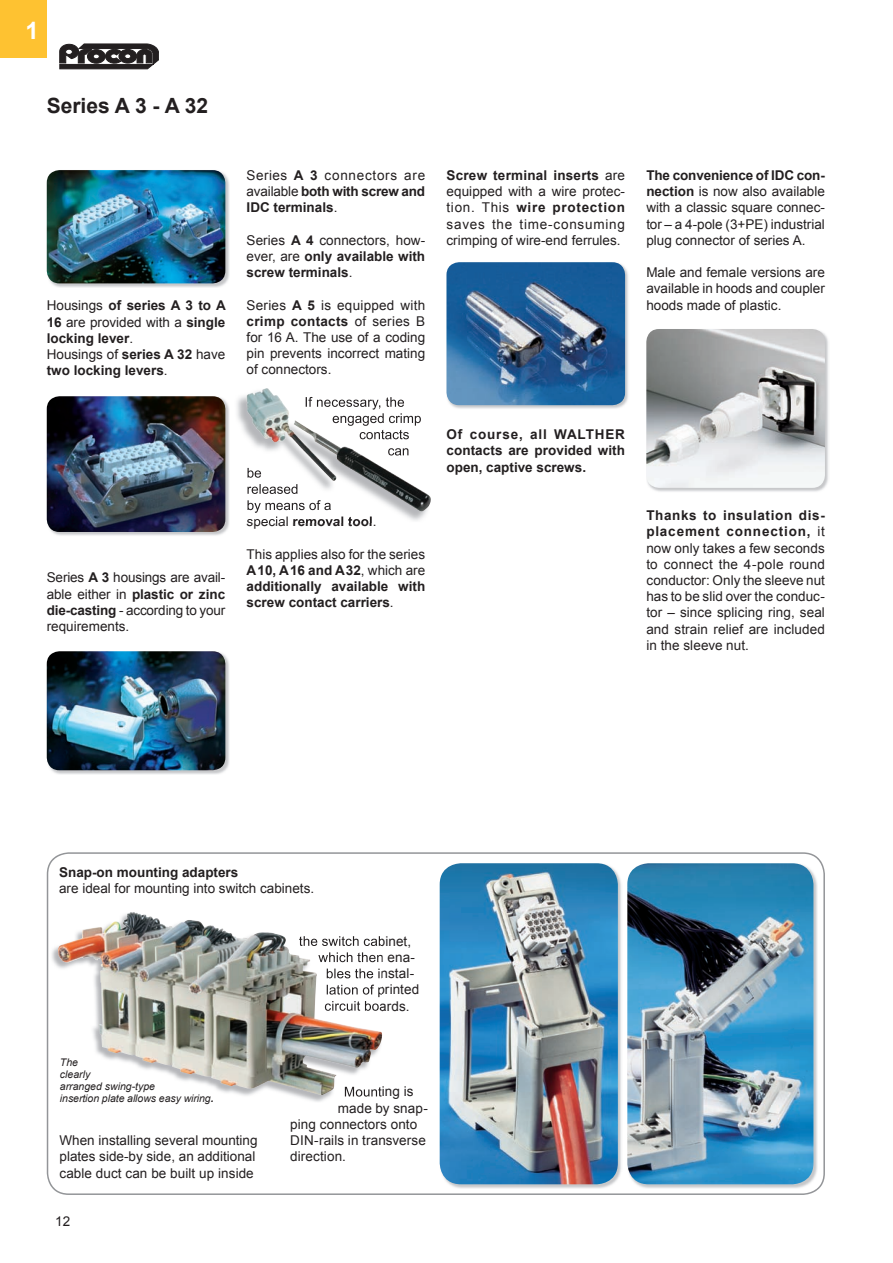
<style>
.page{position:relative;width:893px;height:1263px;background:#fff}
.page>*{position:absolute;margin:0;border:0;box-sizing:border-box;transform-origin:0 0}
.t1{font:700 24px "Arial";color:#fff}
.t2{font:700 21px "Arial";color:#231f20}
.t3{font:13.5px/16.2px "Arial";color:#231f20;text-align:justify}
.t4{font:700 13.5px/16.2px "Arial";color:#231f20;text-align:justify}
.t5{font:italic 10.5px/12px "Arial";letter-spacing:-.005em;color:#231f20}
.s1{font-weight:400}
.s2{font-weight:700}
</style>
<div class="page">
<svg style="left:60px;top:44px;width:99px;height:25px;background:#4b4849"></svg>
<div style="left:0;top:0;width:47px;height:57px;background:#fec231"></div>
<img style="left:51px;top:656px;width:178px;height:118px">
<img style="left:47px;top:651px;width:178px;height:119px">
<img style="left:52px;top:400px;width:177px;height:136px">
<img style="left:47px;top:396px;width:178px;height:136px">
<img style="left:51px;top:175px;width:179px;height:113px">
<img style="left:47px;top:170px;width:178px;height:113px">
<svg style="left:47px;top:852px;width:778px;height:343px"></svg>
<img style="left:627px;top:863px;width:191px;height:326px">
<img style="left:627px;top:863px;width:186px;height:321px">
<img style="left:439px;top:863px;width:183px;height:326px">
<img style="left:440px;top:863px;width:178px;height:321px">
<img style="left:50px;top:911px;width:332px;height:192px">
<img style="left:299px;top:936px;width:83px;height:12px">
<img style="left:318px;top:952px;width:64px;height:10px">
<img style="left:327px;top:968px;width:55px;height:10px">
<img style="left:327px;top:985px;width:55px;height:12px">
<img style="left:325px;top:1001px;width:57px;height:10px">
<img style="left:345px;top:1087px;width:37px;height:12px">
<img style="left:58px;top:912px;width:193px;height:177px">
<img style="left:237px;top:388px;width:193px;height:133px">
<img style="left:301px;top:397px;width:104px;height:13px">
<img style="left:325px;top:413px;width:98px;height:13px">
<img style="left:360px;top:430px;width:49px;height:9px">
<img style="left:388px;top:448px;width:21px;height:7px">
<img style="left:247px;top:468px;width:15px;height:10px">
<img style="left:247px;top:484px;width:50px;height:10px">
<img style="left:247px;top:500px;width:92px;height:13px">
<img style="left:247px;top:516px;width:42px;height:6px">
<img style="left:293px;top:516px;width:79px;height:6px">
<img style="left:247px;top:388px;width:19px;height:46px">
<img style="left:451px;top:268px;width:177px;height:141px">
<img style="left:446px;top:262px;width:179px;height:143px">
<img style="left:651px;top:335px;width:178px;height:157px">
<img style="left:646px;top:329px;width:179px;height:159px">
<h1 class="t1" style="left:25px;top:17px;width:15px">1</h1>
<h2 class="t2" style="left:47px;top:94px;width:163px">Series A 3 - A 32</h2>
<p class="t4" style="left:47px;top:297px;width:181px;text-align:left"><span class="s1">Housings</span> of series A 3 to A<br>16 <span class="s1">are provided with a</span> single locking lever<span class="s1">.<br>Housings of</span> series A 32 <span class="s1">have </span>two locking levers<span class="s1">.</span></p>
<p class="t4" style="left:247px;top:167px;width:180px"><span class="s1">Series</span> A 3 <span class="s1">connectors are available</span> both with screw and IDC terminals<span class="s1">.</span></p>
<p class="t4" style="left:247px;top:232px;width:180px"><span class="s1">Series</span> A 4 <span class="s1">connectors, how&shy;ever, are</span> only available with screw terminals<span class="s1">.</span></p>
<p class="t3" style="left:247px;top:297px;width:180px">Series <span class="s2">A 5</span> is equipped with <span class="s2">crimp contacts</span> of series B for 16 A. The use of a coding pin prevents incorrect mating of connectors.</p>
<p class="t3" style="left:47px;top:570px;width:180px">Series <span class="s2">A 3</span> housings are avail&shy;able either in <span class="s2">plastic or zinc die-casting</span> - according to your requirements.</p>
<p class="t4" style="left:247px;top:513px;width:131px"><span class="s1">special</span> removal tool<span class="s1">.</span></p>
<p class="t4" style="left:247px;top:546px;width:180px"><span class="s1">This applies also for the series </span>A 10, A 16 and A 32<span class="s1">, which are </span>additionally available with screw contact carriers<span class="s1">.</span></p>
<p class="t3" style="left:446px;top:167px;width:180px"><span class="s2">Screw terminal inserts</span> are equipped with a wire protec&shy;tion. This <span class="s2">wire protection </span>saves the time-consuming crimping of wire-end ferrules.</p>
<p class="t3" style="left:646px;top:167px;width:180px"><span class="s2">The convenience of IDC con&shy;nection</span> is now also available with a classic square connec&shy;tor – a 4-pole (3+PE) industrial plug connector of series A.</p>
<p class="t3" style="left:646px;top:264px;width:180px">Male and female versions are available in hoods and coupler hoods made of plastic.</p>
<p class="t4" style="left:446px;top:426px;width:180px">Of course, all WALTHER contacts are provided with open, captive screws.</p>
<p class="t3" style="left:646px;top:507px;width:180px"><span class="s2">Thanks to insulation dis&shy;placement connection,</span> it now only takes a few seconds to connect the 4-pole round conductor: Only the sleeve nut has to be slid over the conduc&shy;tor – since splicing ring, seal and strain relief are included in the sleeve nut.</p>
<p class="t4" style="left:59px;top:864px;width:181px">Snap-on mounting adapters</p>
<p class="t3" style="left:59px;top:881px;width:257px">are ideal for mounting into switch cabinets.</p>
<p class="t5" style="left:60px;top:1056px;width:155px">The<br>clearly<br>arranged swing-type<br>insertion plate allows easy wiring<span class="s2">.</span></p>
<p class="t3" style="left:60px;top:1132px;width:200px;text-align:left">When installing several mounting plates side-by side, an additional cable duct can be built up inside</p>
<p class="t3" style="left:55px;top:1213px;width:17px">12</p>
<p class="t3" style="left:344px;top:1083px;width:71px">Mounting is</p>
<p class="t3" style="left:338px;top:1100px;width:92px">made by snap-</p>
<p class="t3" style="left:290px;top:1116px;width:128px">ping connectors onto</p>
<p class="t3" style="left:290px;top:1132px;width:137px">DIN-rails in transverse</p>
<p class="t3" style="left:290px;top:1148px;width:57px">direction.</p>
</div>
